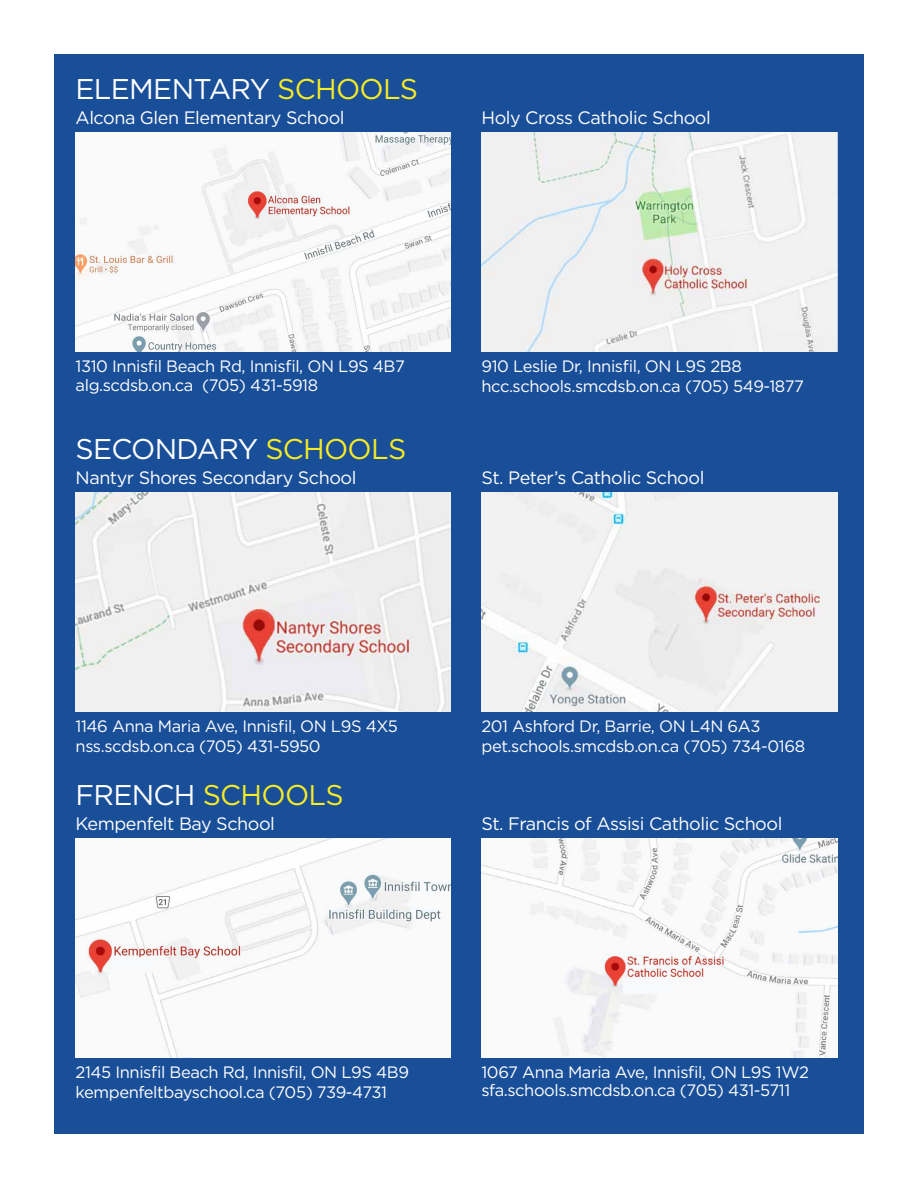
<style>
.page{position:relative;width:918px;height:1188px;background:#fff}
.page>*{position:absolute;margin:0;border:0;box-sizing:border-box;transform-origin:0 0}
.t1{font:28.5px "Gotham";letter-spacing:-.025em;color:#fff}
.t2{font:28.5px "Gotham";letter-spacing:-.025em;color:#f7ec22}
.t3{font:18px "Gotham";letter-spacing:-.025em;color:#fff}
.t4{font:16.5px/19.8px "Gotham";letter-spacing:-.025em;color:#fff}
.s1{color:#f7ec22}
.s2{color:#fff}
</style>
<div class="page">
<div style="left:54px;top:54px;width:810px;height:1080px;background:#194e99"></div>
<img style="left:76px;top:492px;width:374px;height:220px">
<img style="left:76px;top:838px;width:374px;height:220px">
<img style="left:482px;top:132px;width:356px;height:219px">
<img style="left:482px;top:492px;width:356px;height:220px">
<img style="left:482px;top:838px;width:356px;height:220px">
<img style="left:76px;top:132px;width:374px;height:219px">
<div style="left:112px;top:957px;width:44px;height:16px;background:#f8f9fb"></div>
<div style="left:623px;top:979px;width:53px;height:15px;background:#f8f9fb"></div>
<h1 class="t1" style="left:76px;top:70px;width:344px">ELEMENTARY <span class="s1">SCHOOLS</span></h1>
<p class="t3" style="left:76px;top:106px;width:271px">Alcona Glen Elementary School</p>
<p class="t3" style="left:481px;top:106px;width:231px">Holy Cross Catholic School</p>
<p class="t4" style="left:76px;top:356px;width:331px">1310 Innisfil Beach Rd, Innisfil, ON L9S 4B7 alg.scdsb.on.ca (705) 431-5918</p>
<h1 class="t1" style="left:76px;top:431px;width:332px">SECONDARY <span class="s1">SCHOOLS</span></h1>
<p class="t3" style="left:76px;top:467px;width:282px">Nantyr Shores Secondary School</p>
<p class="t4" style="left:482px;top:356px;width:324px">910 Leslie Dr, Innisfil, ON L9S 2B8 hcc.schools.smcdsb.on.ca (705) 549-1877</p>
<p class="t3" style="left:481px;top:467px;width:224px">St. Peter’s Catholic School</p>
<p class="t4" style="left:76px;top:716px;width:324px">1146 Anna Maria Ave, Innisfil, ON L9S 4X5 nss.scdsb.on.ca (705) 431-5950</p>
<h1 class="t2" style="left:76px;top:777px;width:270px"><span class="s2">FRENCH</span> SCHOOLS</h1>
<p class="t3" style="left:76px;top:812px;width:201px">Kempenfelt Bay School</p>
<p class="t4" style="left:482px;top:716px;width:325px">201 Ashford Dr, Barrie, ON L4N 6A3 pet.schools.smcdsb.on.ca (705) 734-0168</p>
<p class="t3" style="left:481px;top:812px;width:302px">St. Francis of Assisi Catholic School</p>
<p class="t4" style="left:76px;top:1062px;width:335px">2145 Innisfil Beach Rd, Innisfil, ON L9S 4B9 kempenfeltbayschool.ca (705) 739-4731</p>
<p class="t4" style="left:482px;top:1063px;width:329px;line-height:18px">1067 Anna Maria Ave, Innisfil, ON L9S 1W2 sfa.schools.smcdsb.on.ca (705) 431-5711</p>
</div>
